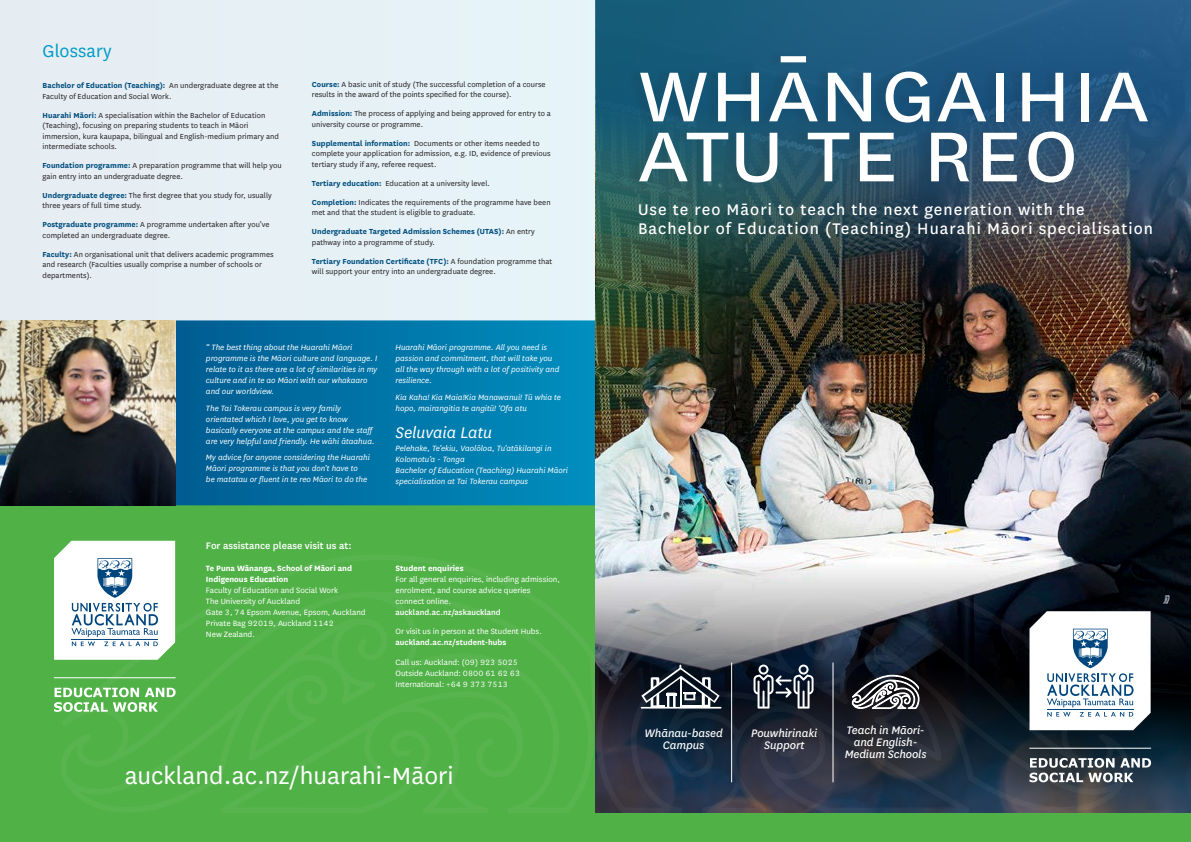
<style>
.page{position:relative;width:1191px;height:842px;background:#fff}
.page>*{position:absolute;margin:0;border:0;box-sizing:border-box;transform-origin:0 0}
.t1{font:101px "National";color:#fff}
.t2{font:27.4px "National";color:#fff}
.t3{font:20px "National";letter-spacing:.005em;color:#009bc8}
.t4{font:18px/19.1px "National";letter-spacing:.06em;color:#fff}
.t5{font:italic 18px "National";color:#fff}
.t6{font:italic 12.7px/12.1px "National";letter-spacing:-.01em;color:#fff;text-align:center}
.t7{font:500 11px "National";color:#fff}
.t8{font:italic 9px/11px "National";color:#fff}
.t9{font:9px/11px "National";color:#fff}
.t10{font:700 9px/11px "National";color:#fff}
.t11{font:600 9px "National";color:#fff}
.t12{font:500 9px "National";color:#fff}
.t13{font:8.5px/10.5px "National";letter-spacing:.005em;color:#231f20}
.t14{font:700 8.5px/10.5px "National";letter-spacing:.005em;color:#024f7f}
.s1{font-weight:700;color:#024f7f}
.s2{font-weight:400;color:#231f20}
</style>
<div class="page">
<div style="left:0;top:0;width:594px;height:320px;background:#e6f0f5"></div>
<div style="left:0;top:458px;width:611px;height:384px;background:#50b147"></div>
<svg style="left:176px;top:320px;width:419px;height:185px;background:#0075a8"></svg>
<img style="left:595px;top:329px;width:596px;height:225px">
<img style="left:611px;top:567px;width:580px;height:247px">
<img style="left:595px;top:329px;width:565px;height:197px">
<img style="left:594px;top:0;width:597px;height:329px">
<div style="left:625px;top:51px;width:519px;height:137px;background:#231f20;opacity:.1"></div>
<svg style="left:595px;top:554px;width:534px;height:259px;background:#6c7077"></svg>
<div style="left:594px;top:814px;width:597px;height:28px;background:#50b147"></div>
<hr style="left:731px;top:662px;width:1px;height:120px;background:#fff">
<hr style="left:832px;top:662px;width:1px;height:120px;background:#fff">
<hr style="left:640px;top:707px;width:81px;height:1px;background:#fff">
<svg style="left:641px;top:664px;width:328px;height:150px;background:#2b3442"></svg>
<svg style="left:1029px;top:611px;width:121px;height:119px"></svg>
<svg style="left:1029px;top:758px;width:122px;height:24px"></svg>
<hr style="left:1029px;top:748px;width:122px;height:1px;background:#fff">
<svg style="left:54px;top:541px;width:121px;height:119px;background:#dde8eb"></svg>
<svg style="left:54px;top:687px;width:122px;height:25px"></svg>
<hr style="left:54px;top:677px;width:122px;height:1px;background:#fff">
<img style="left:0;top:320px;width:176px;height:185px">
<h3 class="t3" style="left:43px;top:38px;width:71px">Glossary</h3>
<p class="t13" style="left:43px;top:80px;width:237px"><span class="s1">Bachelor of Education (Teaching):</span> An undergraduate degree at the<br>Faculty of Education and Social Work.</p>
<p class="t13" style="left:43px;top:110px;width:238px"><span class="s1">Huarahi Māori:</span> A specialisation within the Bachelor of Education (Teaching), focusing on preparing students to teach in Māori immersion, kura kaupapa, bilingual and English-medium primary and intermediate schools.</p>
<p class="t13" style="left:43px;top:160px;width:241px"><span class="s1">Foundation programme:</span> A preparation programme that will help you gain entry into an undergraduate degree.</p>
<p class="t13" style="left:43px;top:190px;width:231px"><span class="s1">Undergraduate degree:</span> The first degree that you study for, usually three years of full time study.</p>
<p class="t13" style="left:43px;top:219px;width:228px"><span class="s1">Postgraduate programme:</span> A programme undertaken after you’ve completed an undergraduate degree.</p>
<p class="t13" style="left:43px;top:249px;width:233px"><span class="s1">Faculty:</span> An organisational unit that delivers academic programmes and research (Faculties usually comprise a number of schools or departments).</p>
<p class="t13" style="left:312px;top:79px;width:235px"><span class="s1">Course:</span> A basic unit of study (The successful completion of a course results in the award of the points specified for the course).</p>
<p class="t13" style="left:312px;top:108px;width:240px"><span class="s1">Admission:</span> The process of applying and being approved for entry to a university course or programme.</p>
<p class="t13" style="left:312px;top:138px;width:240px"><span class="s1">Supplemental information:</span> Documents or other items needed to complete your application for admission, e.g. ID, evidence of previous tertiary study if any, referee request.</p>
<p class="t13" style="left:312px;top:178px;width:180px"><span class="s1">Tertiary education:</span> Education at a university level.</p>
<p class="t13" style="left:312px;top:197px;width:240px"><span class="s1">Completion:</span> Indicates the requirements of the programme have been met and that the student is eligible to graduate.</p>
<p class="t14" style="left:312px;top:226px;width:224px">Undergraduate Targeted Admission Schemes (UTAS): <span class="s2">An entry pathway into a programme of study.</span></p>
<p class="t13" style="left:312px;top:256px;width:242px"><span class="s1">Tertiary Foundation Certificate (TFC):</span> A foundation programme that will support your entry into an undergraduate degree.</p>
<p class="t8" style="left:206px;top:341px;width:173px">“ The best thing about the Huarahi Māori programme is the Māori culture and language. I relate to it as there are a lot of similarities in my culture and in te ao Māori with our whakaaro and our worldview.</p>
<p class="t8" style="left:206px;top:402px;width:170px">The Tai Tokerau campus is very family orientated which I love, you get to know basically everyone at the campus and the staff are very helpful and friendly. He wāhi ātaahua.</p>
<p class="t8" style="left:206px;top:452px;width:165px">My advice for anyone considering the Huarahi<br>Māori programme is that you don’t have to<br>be matatau or fluent in te reo Māori to do the</p>
<p class="t8" style="left:395px;top:341px;width:165px">Huarahi Māori programme. All you need is passion and commitment, that will take you all the way through with a lot of positivity and resilience.</p>
<p class="t8" style="left:395px;top:391px;width:167px">Kia Kaha! Kia Maia!Kia Manawanui! Tū whia te hopo, mairangitia te angitū! ‘Ofa atu</p>
<h3 class="t5" style="left:395px;top:421px;width:98px">Seluvaia Latu</h3>
<p class="t8" style="left:395px;top:443px;width:174px">Pelehake, Te’ekiu, Vaolōloa, Tu’atākilangi in Kolomotu’a - Tonga<br>Bachelor of Education (Teaching) Huarahi Māori specialisation at Tai Tokerau campus</p>
<p class="t7" style="left:206px;top:538px;width:147px">For assistance please visit us at:</p>
<p class="t10" style="left:206px;top:562px;width:148px">Te Puna Wānanga, School of Māori and<br>Indigenous Education</p>
<p class="t9" style="left:206px;top:584px;width:161px">Faculty of Education and Social Work<br>The University of Auckland<br>Gate 3, 74 Epsom Avenue, Epsom, Auckland<br>Private Bag 92019, Auckland 1142<br>New Zealand.</p>
<p class="t10" style="left:395px;top:562px;width:70px">Student enquiries</p>
<p class="t9" style="left:395px;top:573px;width:166px">For all general enquiries, including admission, enrolment, and course advice queries connect online.</p>
<p class="t12" style="left:395px;top:606px;width:107px">auckland.ac.nz/askauckland</p>
<p class="t9" style="left:395px;top:626px;width:148px">Or visit us in person at the Student Hubs.</p>
<p class="t11" style="left:395px;top:636px;width:112px">auckland.ac.nz/student-hubs</p>
<p class="t9" style="left:395px;top:656px;width:126px">Call us: Auckland: (09) 923 5025<br>Outside Auckland: 0800 61 62 63<br>International: +64 9 373 7513</p>
<h2 class="t2" style="left:125px;top:758px;width:330px">auckland.ac.nz/huarahi-Māori</h2>
<h1 class="t1" style="left:638px;top:25px;width:512px">WHĀNGAIHIA</h1>
<h1 class="t1" style="left:638px;top:85px;width:443px">ATU TE REO</h1>
<h3 class="t4" style="left:638px;top:199px;width:516px">Use te reo Māori to teach the next generation with the<br>Bachelor of Education (Teaching) Huarahi Māori specialisation</h3>
<h3 class="t6" style="left:644px;top:727px;width:80px">Whānau-based<br>Campus</h3>
<h3 class="t6" style="left:845px;top:723px;width:83px">Teach in Māori&shy;and English-<br>Medium Schools</h3>
<h3 class="t6" style="left:751px;top:727px;width:67px">Pouwhirinaki<br>Support</h3>
</div>
